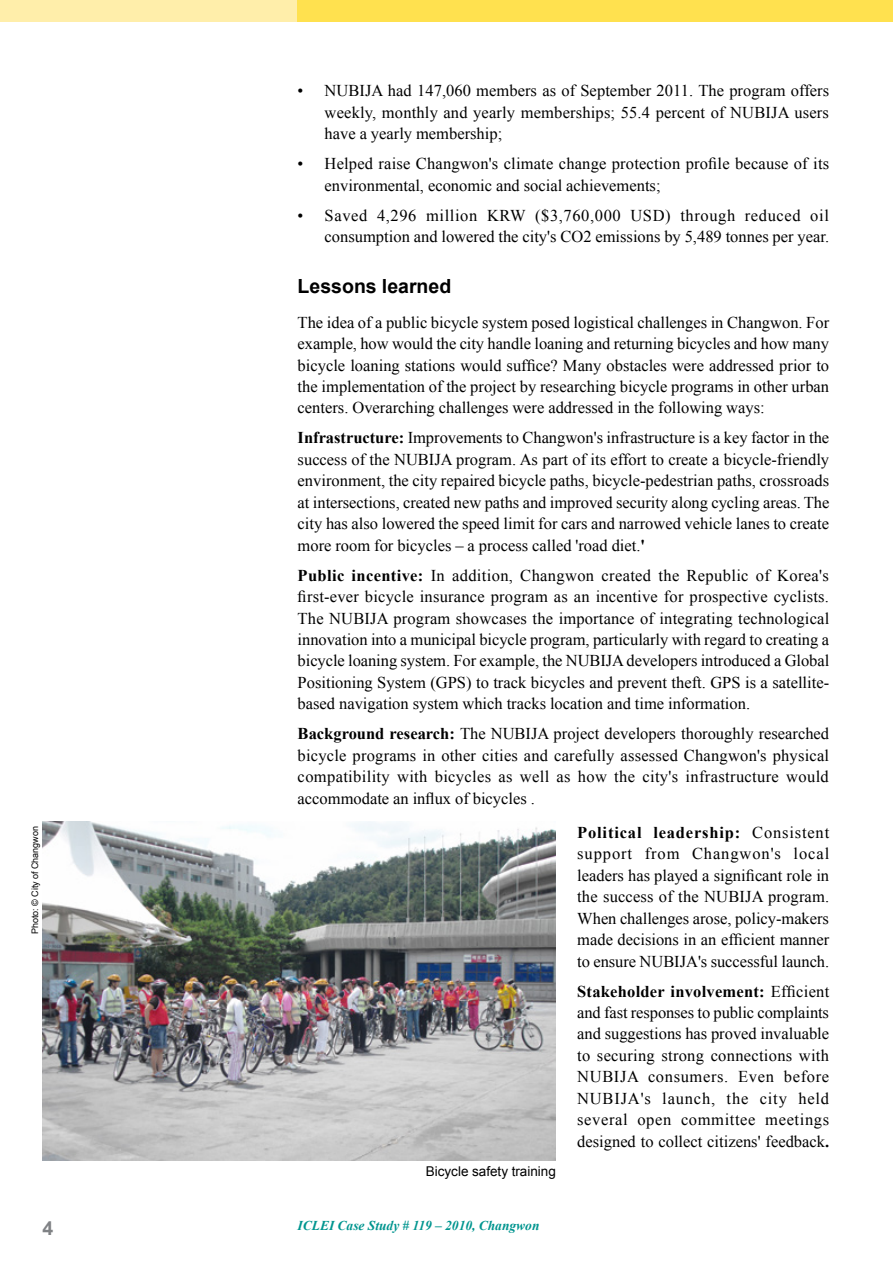
<style>
.page{position:relative;width:893px;height:1263px;background:#fff}
.page>*{position:absolute;margin:0;border:0;box-sizing:border-box;transform-origin:0 0}
.t1{font:700 19.5px "Arial";color:#000}
.t2{font:700 19.5px "Arial";color:#808285}
.t3{font:16.5px/21.5px "Times New Roman";color:#000;text-align:justify}
.t4{font:italic 700 13.5px "Times New Roman";color:#00958f}
.t5{font:13.5px "Arial";color:#000}
.t6{font:9px "Arial";color:#000}
.s1{font-weight:700}
</style>
<div class="page">
<div style="left:0;top:0;width:893px;height:21px;background:#fea"></div>
<div style="left:298px;top:0;width:595px;height:21px;background:#ffe14f"></div>
<img style="left:43px;top:822px;width:513px;height:339px">
<p class="t6" style="left:29px;top:934px;width:110px;rotate:-90deg">Photo: © City of Changwon</p>
<p class="t3" style="left:325px;top:80px;width:506px;text-indent:-27px">• NUBIJA had 147,060 members as of September 2011. The program offers weekly, monthly and yearly memberships; 55.4 percent of NUBIJA users have a yearly membership;</p>
<p class="t3" style="left:325px;top:153px;width:506px;text-indent:-27px">• Helped raise Changwon's climate change protection profile because of its environmental, economic and social achievements;</p>
<p class="t3" style="left:298px;top:204px;width:533px;text-align:right">• Saved 4,296 million KRW ($3,760,000 USD) through reduced oil consumption and lowered the city's CO2 emissions by 5,489 tonnes per year.</p>
<p class="t1" style="left:298px;top:274px;width:155px">Lessons learned</p>
<p class="t3" style="left:298px;top:311px;width:533px">The idea of a public bicycle system posed logistical challenges in Changwon. For example, how would the city handle loaning and returning bicycles and how many bicycle loaning stations would suffice? Many obstacles were addressed prior to the implementation of the project by researching bicycle programs in other urban centers. Overarching challenges were addressed in the following ways:</p>
<p class="t3" style="left:298px;top:427px;width:533px"><span class="s1">Infrastructure:</span> Improvements to Changwon's infrastructure is a key factor in the success of the NUBIJA program. As part of its effort to create a bicycle-friendly environment, the city repaired bicycle paths, bicycle-pedestrian paths, crossroads at intersections, created new paths and improved security along cycling areas. The city has also lowered the speed limit for cars and narrowed vehicle lanes to create more room for bicycles – a process called 'road diet.<span class="s1">'</span></p>
<p class="t3" style="left:298px;top:564px;width:533px"><span class="s1">Public incentive:</span> In addition, Changwon created the Republic of Korea's first-ever bicycle insurance program as an incentive for prospective cyclists.<br>The NUBIJA program showcases the importance of integrating technological innovation into a municipal bicycle program, particularly with regard to creating a bicycle loaning system. For example, the NUBIJA developers introduced a Global Positioning System (GPS) to track bicycles and prevent theft. GPS is a satellite&shy;based navigation system which tracks location and time information.</p>
<p class="t3" style="left:298px;top:723px;width:533px"><span class="s1">Background research:</span> The NUBIJA project developers thoroughly researched bicycle programs in other cities and carefully assessed Changwon's physical compatibility with bicycles as well as how the city's infrastructure would accommodate an influx of bicycles .</p>
<p class="t3" style="left:577px;top:821px;width:254px"><span class="s1">Political leadership:</span> Consistent support from Changwon's local leaders has played a significant role in the success of the NUBIJA program.<br>When challenges arose, policy-makers made decisions in an efficient manner to ensure NUBIJA's successful launch.</p>
<p class="t3" style="left:577px;top:980px;width:254px"><span class="s1">Stakeholder involvement:</span> Efficient and fast responses to public complaints and suggestions has proved invaluable to securing strong connections with NUBIJA consumers. Even before NUBIJA's launch, the city held several open committee meetings designed to collect citizens' feedback<span class="s1">.</span></p>
<p class="t5" style="left:426px;top:1163px;width:132px">Bicycle safety training</p>
<p class="t2" style="left:43px;top:1215px;width:12px">4</p>
<p class="t4" style="left:298px;top:1216px;width:243px">ICLEI Case Study # 119 – 2010, Changwon</p>
</div>
